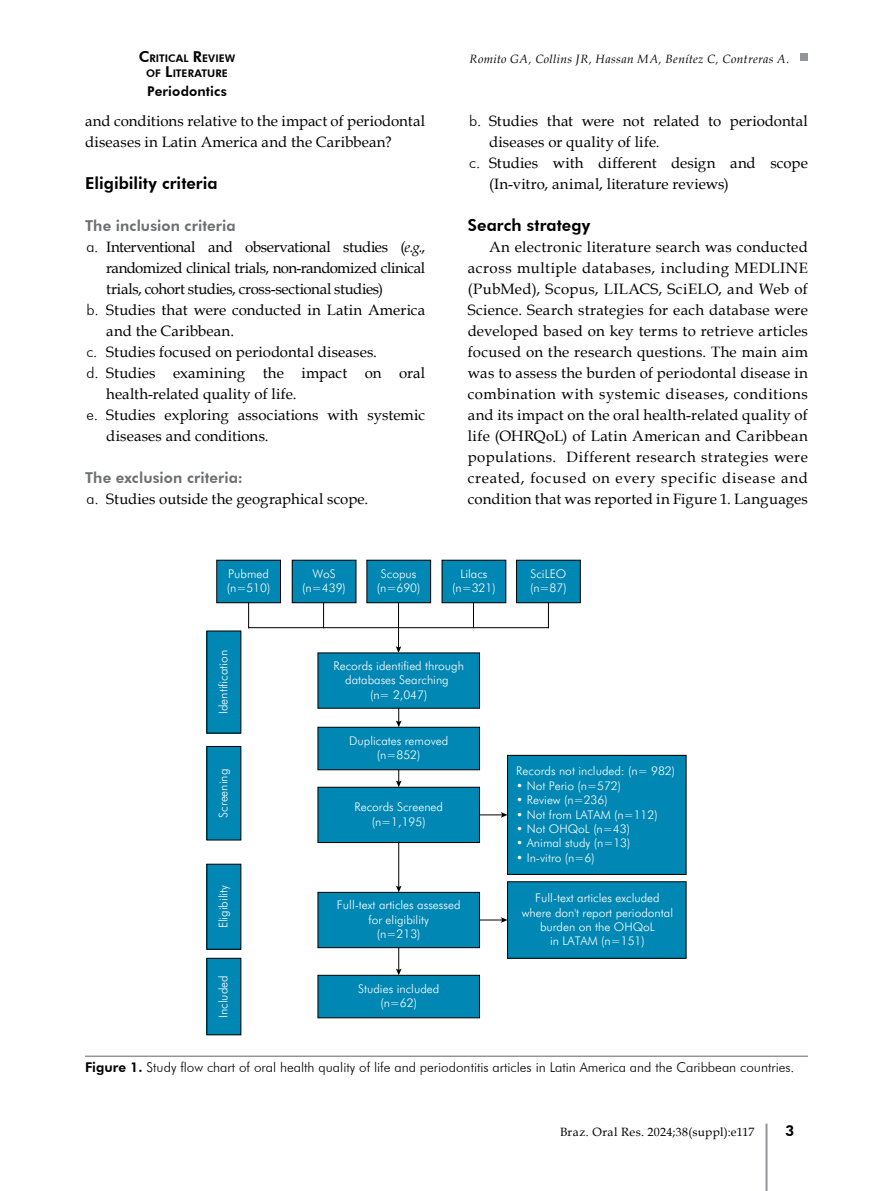
<style>
.page{position:relative;width:893px;height:1191px;background:#fff}
.page>*{position:absolute;margin:0;border:0;box-sizing:border-box;transform-origin:0 0}
.t1{font:800 16.5px "Futura BT";letter-spacing:.005em;color:#000}
.t2{font:15px/21px "Book Antiqua";color:#000}
.t3{font:15px "Book Antiqua";letter-spacing:-.03em;color:#000}
.t4{font:15px "Book Antiqua";letter-spacing:-.025em;color:#000}
.t5{font:15px "Book Antiqua";letter-spacing:-.02em;color:#000}
.t6{font:800 15px "Futura BT";letter-spacing:.005em;color:#6d6e71}
.t7{font:800 15px "Futura BT";color:#000}
.t8{font:300 13.5px "Futura BT";color:#000}
.t9{font:800 13.5px "Futura BT";letter-spacing:.01em;color:#000}
.t10{font:300 12px/14.4px "Futura BT";color:#fff;text-align:center}
.t11{font:italic 12px "Book Antiqua";letter-spacing:.035em;color:#000}
.t12{font:12px "Book Antiqua";letter-spacing:.025em;color:#000}
.t13{font:800 10.5px/15px "Futura BT";letter-spacing:.005em;color:#000;text-align:center}
.s1{font-size:15px}
.s2{font-family:"Futura BT";font-weight:300}
.s3{font-style:italic}
.s4{font-weight:800}
</style>
<div class="page">
<div style="left:800px;top:53px;width:8px;height:8px;background:#939598"></div>
<hr style="left:85px;top:1055px;width:723px;height:2px;background:#939598">
<div style="left:217px;top:560px;width:63px;height:43px;background:#0087b3"></div>
<div style="left:216px;top:560px;width:65px;height:43px;border:1px solid #000"></div>
<div style="left:318px;top:652px;width:162px;height:56px;background:#0087b3"></div>
<div style="left:207px;top:631px;width:34px;height:102px;background:#0087b3"></div>
<div style="left:207px;top:746px;width:34px;height:94px;background:#0087b3"></div>
<div style="left:207px;top:864px;width:34px;height:85px;background:#0087b3"></div>
<div style="left:207px;top:958px;width:34px;height:76px;background:#0087b3"></div>
<div style="left:292px;top:560px;width:64px;height:43px;background:#0087b3"></div>
<div style="left:292px;top:560px;width:64px;height:43px;border:1px solid #000"></div>
<div style="left:367px;top:560px;width:64px;height:43px;background:#0087b3"></div>
<div style="left:366px;top:560px;width:65px;height:43px;border:1px solid #000"></div>
<div style="left:442px;top:560px;width:64px;height:43px;background:#0087b3"></div>
<div style="left:442px;top:560px;width:64px;height:43px;border:1px solid #000"></div>
<div style="left:517px;top:560px;width:63px;height:43px;background:#0087b3"></div>
<div style="left:516px;top:560px;width:65px;height:43px;border:1px solid #000"></div>
<div style="left:318px;top:787px;width:162px;height:56px;background:#0087b3;border:1px solid #000"></div>
<div style="left:507px;top:755px;width:179px;height:119px;background:#0087b3"></div>
<div style="left:507px;top:755px;width:179px;height:119px;border:1px solid #000"></div>
<div style="left:318px;top:892px;width:162px;height:56px;background:#0087b3;border:1px solid #000"></div>
<div style="left:318px;top:727px;width:162px;height:43px;background:#0087b3;border:1px solid #000"></div>
<div style="left:318px;top:975px;width:162px;height:43px;background:#0087b3;border:1px solid #000"></div>
<div style="left:507px;top:881px;width:179px;height:77px;background:#0087b3"></div>
<div style="left:507px;top:881px;width:179px;height:77px;border:1px solid #000"></div>
<hr style="left:398px;top:602px;width:1px;height:46px;background:#000">
<svg style="left:396px;top:646px;width:5px;height:7px"></svg>
<svg style="left:396px;top:708px;width:5px;height:19px"></svg>
<svg style="left:396px;top:769px;width:5px;height:18px"></svg>
<hr style="left:398px;top:842px;width:1px;height:46px;background:#000">
<svg style="left:396px;top:885px;width:5px;height:7px"></svg>
<svg style="left:396px;top:947px;width:5px;height:28px"></svg>
<svg style="left:323px;top:603px;width:1px;height:24px"></svg>
<hr style="left:249px;top:627px;width:299px;height:1px;background:#000">
<svg style="left:248px;top:603px;width:1px;height:24px"></svg>
<svg style="left:473px;top:603px;width:1px;height:24px"></svg>
<svg style="left:548px;top:603px;width:1px;height:24px"></svg>
<svg style="left:479px;top:812px;width:28px;height:5px"></svg>
<svg style="left:479px;top:917px;width:28px;height:5px"></svg>
<hr style="left:765px;top:1123px;width:2px;height:68px;background:#939598">
<p class="t13" style="left:139px;top:51px;width:98px"><span class="s1">C</span>RITICAL <span class="s1">R</span>EVIEW<br>OF <span class="s1">L</span>ITERATURE</p>
<p class="t9" style="left:147px;top:83px;width:81px">Periodontics</p>
<p class="t2" style="left:85px;top:110px;width:342px">and conditions relative to the impact of periodontal diseases in Latin America and the Caribbean?</p>
<p class="t1" style="left:85px;top:173px;width:134px">Eligibility criteria</p>
<p class="t6" style="left:85px;top:217px;width:152px">The inclusion criteria</p>
<p class="t4" style="left:87px;top:236px;width:340px"><span class="s2">a.</span> Interventional and observational studies (<span class="s3">e.g.</span>,</p>
<p class="t3" style="left:106px;top:257px;width:320px">randomized clinical trials, non-randomized clinical</p>
<p class="t5" style="left:106px;top:278px;width:278px">trials, cohort studies, cross-sectional studies)</p>
<p class="t2" style="left:87px;top:299px;width:340px"><span class="s2">b.</span> Studies that were conducted in Latin America</p>
<p class="t2" style="left:106px;top:320px;width:129px">and the Caribbean.</p>
<p class="t2" style="left:87px;top:341px;width:292px"><span class="s2">c.</span> Studies focused on periodontal diseases.</p>
<p class="t2" style="left:87px;top:362px;width:340px"><span class="s2">d.</span> Studies examining the impact on oral</p>
<p class="t2" style="left:106px;top:383px;width:192px">health-related quality of life.</p>
<p class="t2" style="left:87px;top:404px;width:340px"><span class="s2">e.</span> Studies exploring associations with systemic</p>
<p class="t2" style="left:106px;top:425px;width:164px">diseases and conditions.</p>
<p class="t6" style="left:85px;top:469px;width:159px">The exclusion criteria:</p>
<p class="t2" style="left:87px;top:488px;width:283px"><span class="s2">a.</span> Studies outside the geographical scope.</p>
<p class="t11" style="left:470px;top:51px;width:321px">Romito GA, Collins JR, Hassan MA, Benítez C, Contreras A.</p>
<p class="t2" style="left:469px;top:110px;width:340px"><span class="s2">b.</span> Studies that were not related to periodontal</p>
<p class="t2" style="left:489px;top:131px;width:172px">diseases or quality of life.</p>
<p class="t2" style="left:469px;top:152px;width:340px"><span class="s2">c.</span> Studies with different design and scope</p>
<p class="t2" style="left:489px;top:173px;width:241px">(In-vitro, animal, literature reviews)</p>
<p class="t1" style="left:468px;top:215px;width:124px">Search strategy</p>
<p class="t2" style="left:468px;top:236px;width:342px;text-align:justify;text-indent:21px">An electronic literature search was conducted across multiple databases, including MEDLINE (PubMed), Scopus, LILACS, SciELO, and Web of Science. Search strategies for each database were developed based on key terms to retrieve articles focused on the research questions. The main aim was to assess the burden of periodontal disease in combination with systemic diseases, conditions and its impact on the oral health-related quality of life (OHRQoL) of Latin American and Caribbean populations. Different research strategies were created, focused on every specific disease and condition that was reported in Figure 1. Languages</p>
<p class="t10" style="left:227px;top:566px;width:45px;text-align:left">Pubmed (n=510)</p>
<p class="t10" style="left:302px;top:566px;width:45px">WoS (n=439)</p>
<p class="t10" style="left:377px;top:566px;width:45px">Scopus (n=690)</p>
<p class="t10" style="left:452px;top:566px;width:45px">Lilacs (n=321)</p>
<p class="t10" style="left:530px;top:566px;width:38px;text-align:left">SciLEO (n=87)</p>
<p class="t10" style="left:216px;top:714px;width:65px;rotate:-90deg">Identification</p>
<p class="t10" style="left:216px;top:817px;width:50px;rotate:-90deg">Screening</p>
<p class="t10" style="left:216px;top:928px;width:45px;rotate:-90deg">Eligibility</p>
<p class="t10" style="left:216px;top:1018px;width:44px;rotate:-90deg">Included</p>
<p class="t10" style="left:333px;top:658px;width:132px">Records identified through databases Searching<br>(n= 2,047)</p>
<p class="t10" style="left:349px;top:733px;width:101px">Duplicates removed (n=852)</p>
<p class="t10" style="left:354px;top:800px;width:90px">Records Screened (n=1,195)</p>
<p class="t10" style="left:337px;top:897px;width:125px">Full-text articles assessed for eligibility<br>(n=213)</p>
<p class="t10" style="left:358px;top:981px;width:83px">Studies included (n=62)</p>
<p class="t10" style="left:516px;top:764px;width:160px">Records not included: (n= 982)</p>
<p class="t10" style="left:516px;top:778px;width:106px">• Not Perio (n=572)</p>
<p class="t10" style="left:516px;top:792px;width:93px">• Review (n=236)</p>
<p class="t10" style="left:516px;top:807px;width:143px">• Not from LATAM (n=112)</p>
<p class="t10" style="left:516px;top:821px;width:115px">• Not OHQoL (n=43)</p>
<p class="t10" style="left:516px;top:836px;width:116px">• Animal study (n=13)</p>
<p class="t10" style="left:516px;top:850px;width:80px">• In-vitro (n=6)</p>
<p class="t10" style="left:522px;top:890px;width:153px">Full-text articles excluded where don't report periodontal burden on the OHQoL<br>in LATAM (n=151)</p>
<p class="t8" style="left:85px;top:1058px;width:711px"><span class="s4">Figure 1.</span> Study flow chart of oral health quality of life and periodontitis articles in Latin America and the Caribbean countries.</p>
<p class="t12" style="left:560px;top:1123px;width:196px">Braz. Oral Res. 2024;38(suppl):e117</p>
<p class="t7" style="left:785px;top:1121px;width:11px">3</p>
</div>
